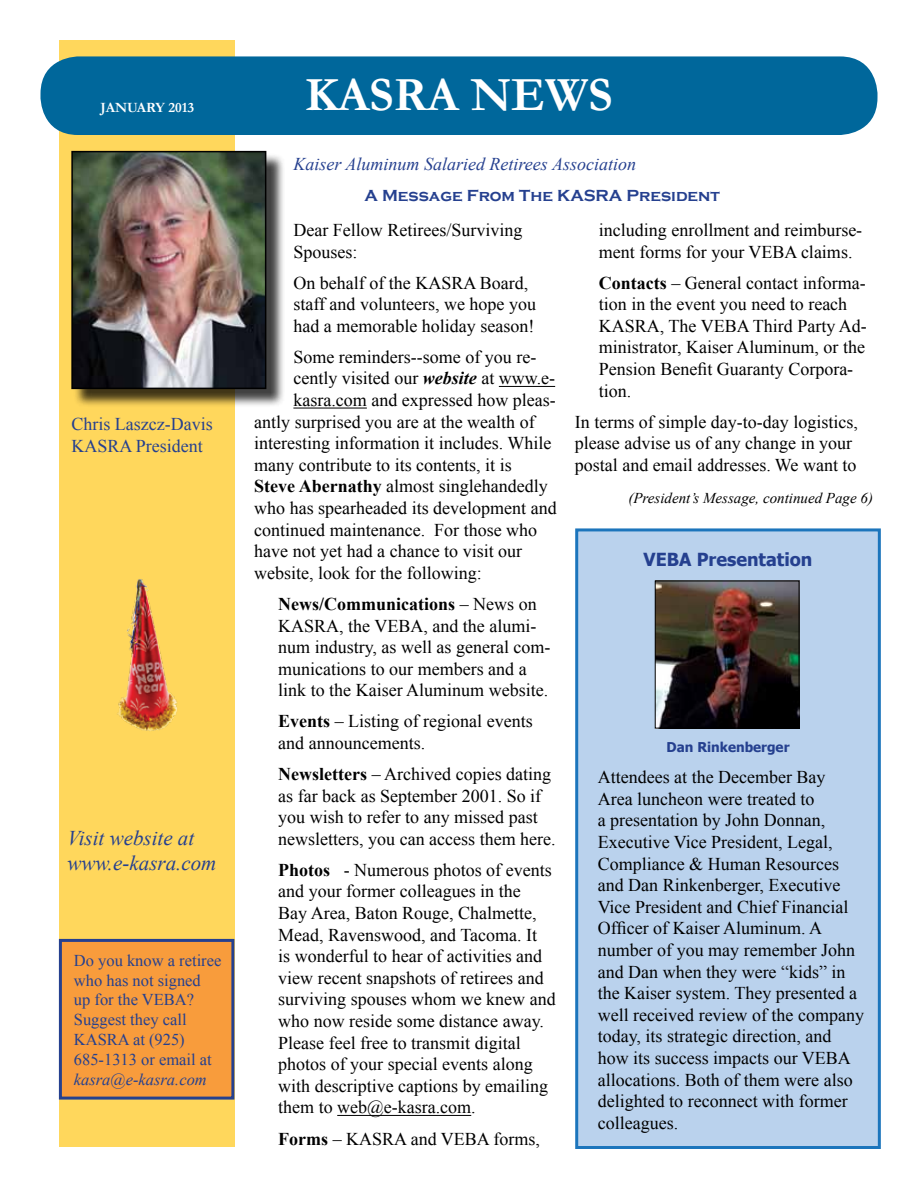
<style>
.page{position:relative;width:918px;height:1188px;background:#fff}
.page>*{position:absolute;margin:0;border:0;box-sizing:border-box;transform-origin:0 0}
.t1{font:700 48px "Garamond";color:#fff}
.t2{font:italic 21px/25.2px "Times New Roman";color:#25408f}
.t3{font:18px/21.6px "Times New Roman";color:#000}
.t4{font:italic 18px "Times New Roman";color:#25408f}
.t5{font:18px/21.6px "Times New Roman";color:#25408f}
.t6{font:700 18px "Tahoma";color:#25408f}
.t7{font:16.5px/19.8px "Times New Roman";color:#25408f}
.t8{font:700 16.5px "Copperplate Gothic";color:#25408f}
.t9{font:italic 16.5px "Times New Roman";color:#25408f}
.t10{font:italic 15px "Times New Roman";color:#000}
.t11{font:700 14.25px "Garamond";color:#fff}
.t12{font:700 13.5px "Tahoma";color:#25408f}
.s1{font-weight:700;font-style:italic}
.s2{font-weight:700}
</style>
<div class="page">
<div style="left:59px;top:40px;width:175px;height:1108px;background:#ffd75c"></div>
<div style="left:40px;top:56px;width:838px;height:79px;background:#00679b;border-radius:37px"></div>
<div style="left:74px;top:153px;width:211px;height:255px;background:#000;opacity:.75"></div>
<img style="left:74px;top:154px;width:189px;height:232px">
<div style="left:71px;top:151px;width:195px;height:238px;border:2px solid #000"></div>
<div style="left:60px;top:940px;width:173px;height:158px;background:#f89c3c"></div>
<div style="left:59px;top:939px;width:175px;height:161px;border:3px solid #25408f"></div>
<hr style="left:499px;top:386px;width:56px;height:1px;background:#000">
<hr style="left:293px;top:408px;width:74px;height:1px;background:#000">
<hr style="left:337px;top:1115px;width:134px;height:1px;background:#000">
<div style="left:577px;top:530px;width:302px;height:618px;background:#bad2ed"></div>
<div style="left:575px;top:528px;width:306px;height:621px;border:3px solid #1c75bc"></div>
<img style="left:117px;top:579px;width:60px;height:152px">
<img style="left:657px;top:582px;width:141px;height:145px">
<div style="left:655px;top:580px;width:145px;height:149px;border:1px solid #000"></div>
<p class="t11" style="left:101px;top:98px;width:95px">JANUARY 2013</p>
<p class="t5" style="left:71px;top:413px;width:143px">Chris Laszcz-Davis<br>KASRA President</p>
<p class="t2" style="left:68px;top:825px;width:150px">Visit website at www.e-kasra.com</p>
<p class="t7" style="left:74px;top:950px;width:149px">Do you know a retiree who has not signed up for the VEBA?<br>Suggest they call<br>KASRA at (925)<br>685-1313 or email at</p>
<p class="t9" style="left:74px;top:1068px;width:134px">kasra@e-kasra.com</p>
<h1 class="t1" style="left:305px;top:63px;width:309px">KASRA NEWS</h1>
<p class="t4" style="left:293px;top:151px;width:344px">Kaiser Aluminum Salaried Retirees Association</p>
<p class="t8" style="left:364px;top:187px;width:357px">A Message From The KASRA President</p>
<p class="t3" style="left:293px;top:219px;width:230px">Dear Fellow Retirees/Surviving<br>Spouses:</p>
<p class="t3" style="left:293px;top:272px;width:244px">On behalf of the KASRA Board, staff and volunteers, we hope you had a memorable holiday season!</p>
<p class="t3" style="left:293px;top:346px;width:244px">Some reminders--some of you re-</p>
<p class="t3" style="left:293px;top:367px;width:263px">cently visited our <span class="s1">website</span> at www.e-</p>
<p class="t3" style="left:293px;top:389px;width:264px">kasra.com and expressed how pleas-</p>
<p class="t3" style="left:254px;top:411px;width:282px">antly surprised you are at the wealth of</p>
<p class="t3" style="left:254px;top:432px;width:299px">interesting information it includes. While</p>
<p class="t3" style="left:254px;top:454px;width:259px">many contribute to its contents, it is</p>
<p class="t3" style="left:254px;top:475px;width:295px"><span class="s2">Steve Abernathy</span> almost singlehandedly</p>
<p class="t3" style="left:254px;top:497px;width:304px">who has spearheaded its development and</p>
<p class="t3" style="left:254px;top:519px;width:284px">continued maintenance. For those who</p>
<p class="t3" style="left:254px;top:540px;width:269px">have not yet had a chance to visit our</p>
<p class="t3" style="left:254px;top:562px;width:229px">website, look for the following:</p>
<p class="t3" style="left:278px;top:593px;width:274px"><span class="s2">News/Communications</span> – News on KASRA, the VEBA, and the alumi&shy;num industry, as well as general com&shy;munications to our members and a link to the Kaiser Aluminum website.</p>
<p class="t3" style="left:278px;top:710px;width:256px"><span class="s2">Events</span> – Listing of regional events and announcements.</p>
<p class="t3" style="left:278px;top:763px;width:279px"><span class="s2">Newsletters</span> – Archived copies dating as far back as September 2001. So if you wish to refer to any missed past newsletters, you can access them here.</p>
<p class="t3" style="left:278px;top:859px;width:279px"><span class="s2">Photos</span> - Numerous photos of events and your former colleagues in the<br>Bay Area, Baton Rouge, Chalmette, Mead, Ravenswood, and Tacoma. It<br>is wonderful to hear of activities and view recent snapshots of retirees and surviving spouses whom we knew and who now reside some distance away.<br>Please feel free to transmit digital photos of your special events along with descriptive captions by emailing them to web@e-kasra.com.</p>
<p class="t3" style="left:278px;top:1127px;width:263px"><span class="s2">Forms</span> – KASRA and VEBA forms,</p>
<p class="t3" style="left:599px;top:219px;width:265px">including enrollment and reimburse&shy;ment forms for your VEBA claims.</p>
<p class="t3" style="left:599px;top:272px;width:270px"><span class="s2">Contacts</span> – General contact informa&shy;tion in the event you need to reach<br>KASRA, The VEBA Third Party Ad&shy;ministrator, Kaiser Aluminum, or the<br>Pension Benefit Guaranty Corpora&shy;tion.</p>
<p class="t3" style="left:575px;top:411px;width:284px">In terms of simple day-to-day logistics, please advise us of any change in your postal and email addresses. We want to</p>
<p class="t10" style="left:628px;top:488px;width:246px">(President’s Message, continued Page 6)</p>
<p class="t6" style="left:644px;top:547px;width:170px">VEBA Presentation</p>
<p class="t12" style="left:667px;top:738px;width:124px">Dan Rinkenberger</p>
<p class="t3" style="left:598px;top:766px;width:268px">Attendees at the December Bay<br>Area luncheon were treated to<br>a presentation by John Donnan,<br>Executive Vice President, Legal,<br>Compliance &amp; Human Resources and Dan Rinkenberger, Executive<br>Vice President and Chief Financial<br>Officer of Kaiser Aluminum. A number of you may remember John and Dan when they were “kids” in the Kaiser system. They presented a well received review of the company today, its strategic direction, and how its success impacts our VEBA allocations. Both of them were also delighted to reconnect with former colleagues.</p>
</div>
